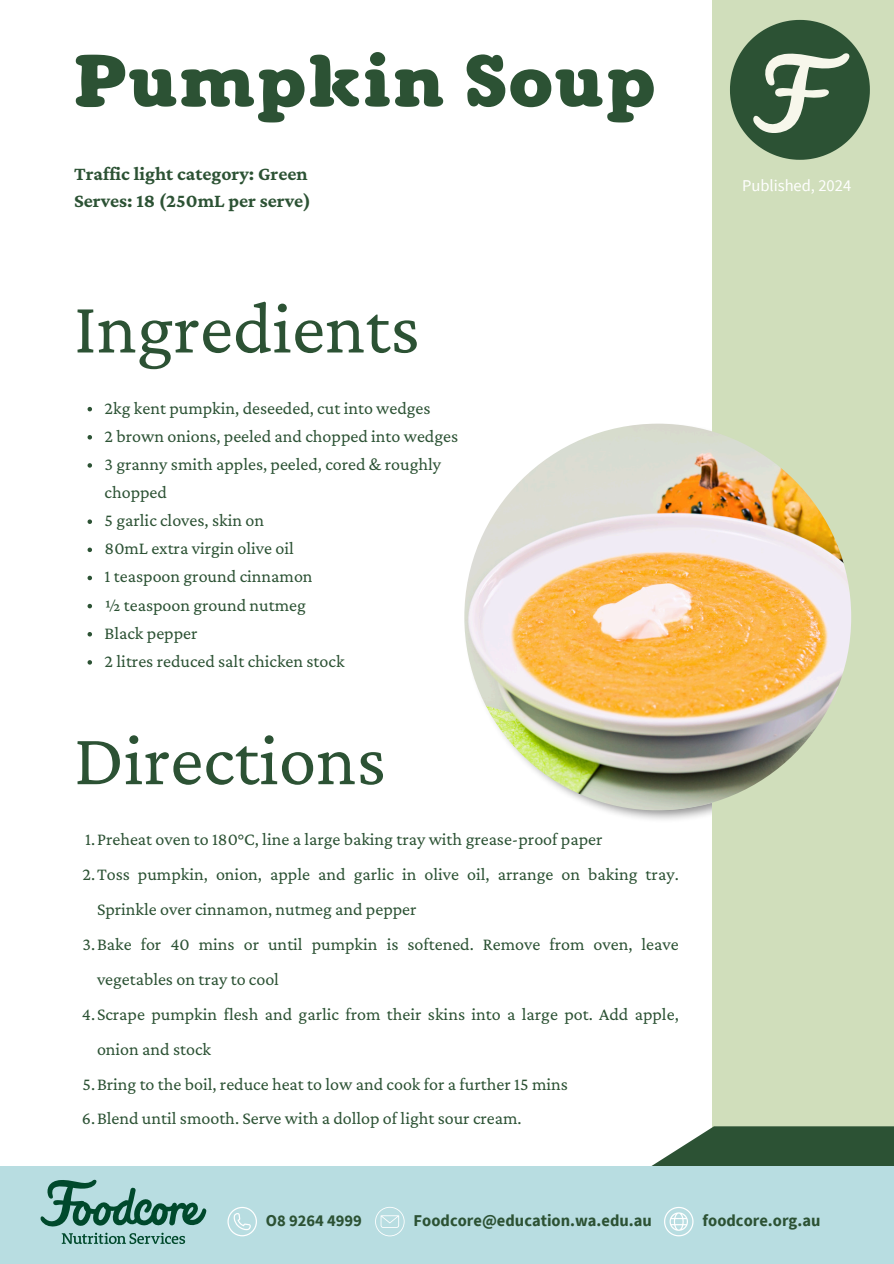
<style>
.page{position:relative;width:894px;height:1264px;background:#fff}
.page>*{position:absolute;margin:0;border:0;box-sizing:border-box;transform-origin:0 0}
.t1{font:75px "Crimson Pro";color:#2c5234}
.t2{font:700 73.5px "Dooper";color:#2c5234}
.t3{font:700 19.5px/27px "Crimson Pro";color:#2c5234}
.t4{font:18px/34.8px "Crimson Pro";color:#2c5234}
.t5{font:700 16.5px "Source Sans Pro";color:#2c5234}
.t6{font:16.5px "Source Sans Pro";color:#fff}
</style>
<div class="page">
<img style="left:467px;top:653px;width:244px;height:167px">
<div style="left:711px;top:0;width:182px;height:1263px;background:#d0debb"></div>
<img style="left:464px;top:423px;width:387px;height:387px;border-radius:50%">
<div style="left:0;top:1166px;width:893px;height:97px;background:#b8dde1"></div>
<svg style="left:40px;top:1179px;width:166px;height:64px"></svg>
<svg style="left:730px;top:20px;width:139px;height:140px"></svg>
<svg style="left:375px;top:1207px;width:29px;height:29px"></svg>
<svg style="left:651px;top:1126px;width:242px;height:110px"></svg>
<svg style="left:227px;top:1207px;width:30px;height:29px"></svg>
<svg style="left:87px;top:407px;width:5px;height:4px"></svg>
<svg style="left:87px;top:435px;width:5px;height:4px"></svg>
<svg style="left:87px;top:463px;width:5px;height:4px"></svg>
<svg style="left:87px;top:519px;width:5px;height:5px"></svg>
<svg style="left:87px;top:547px;width:5px;height:5px"></svg>
<svg style="left:87px;top:575px;width:5px;height:5px"></svg>
<svg style="left:87px;top:604px;width:5px;height:4px"></svg>
<svg style="left:87px;top:632px;width:5px;height:4px"></svg>
<svg style="left:87px;top:660px;width:5px;height:4px"></svg>
<p class="t2" style="left:74px;top:51px;width:583px">Pumpkin Soup</p>
<p class="t3" style="left:74px;top:160px;width:238px">Traffic light category: Green<br>Serves: 18 (250mL per serve)</p>
<h1 class="t1" style="left:74px;top:285px;width:347px">Ingredients</h1>
<h3 class="t4" style="left:105px;top:390px;width:327px">2kg kent pumpkin, deseeded, cut into wedges</h3>
<h2 class="t4" style="left:105px;top:418px;width:355px">2 brown onions, peeled and chopped into wedges</h2>
<p class="t4" style="left:105px;top:449px;width:338px;line-height:28.2px">3 granny smith apples, peeled, cored &amp; roughly chopped</p>
<p class="t4" style="left:105px;top:502px;width:161px">5 garlic cloves, skin on</p>
<p class="t4" style="left:105px;top:531px;width:191px">80mL extra virgin olive oil</p>
<p class="t4" style="left:105px;top:559px;width:209px">1 teaspoon ground cinnamon</p>
<p class="t4" style="left:105px;top:587px;width:203px">½ teaspoon ground nutmeg</p>
<p class="t4" style="left:105px;top:615px;width:94px">Black pepper</p>
<p class="t4" style="left:105px;top:643px;width:241px">2 litres reduced salt chicken stock</p>
<p class="t1" style="left:74px;top:717px;width:313px">Directions</p>
<p class="t4" style="left:85px;top:821px;width:518px">1.Preheat oven to 180°C, line a large baking tray with grease-proof paper</p>
<p class="t4" style="left:97px;top:856px;width:583px;text-indent:-14px">2.Toss pumpkin, onion, apple and garlic in olive oil, arrange on baking tray.<br>Sprinkle over cinnamon, nutmeg and pepper</p>
<p class="t4" style="left:97px;top:926px;width:583px;text-indent:-14px">3.Bake for 40 mins or until pumpkin is softened. Remove from oven, leave vegetables on tray to cool</p>
<h2 class="t4" style="left:97px;top:996px;width:583px;text-indent:-15px">4.Scrape pumpkin flesh and garlic from their skins into a large pot. Add apple, onion and stock</h2>
<p class="t4" style="left:83px;top:1066px;width:486px">5.Bring to the boil, reduce heat to low and cook for a further 15 mins</p>
<p class="t4" style="left:82px;top:1100px;width:441px">6.Blend until smooth. Serve with a dollop of light sour cream.</p>
<p class="t6" style="left:741px;top:175px;width:111px">Published, 2024</p>
<p class="t5" style="left:266px;top:1209px;width:98px">O8 9264 4999</p>
<p class="t5" style="left:413px;top:1209px;width:240px">Foodcore@education.wa.edu.au</p>
<p class="t5" style="left:702px;top:1209px;width:119px">foodcore.org.au</p>
</div>
